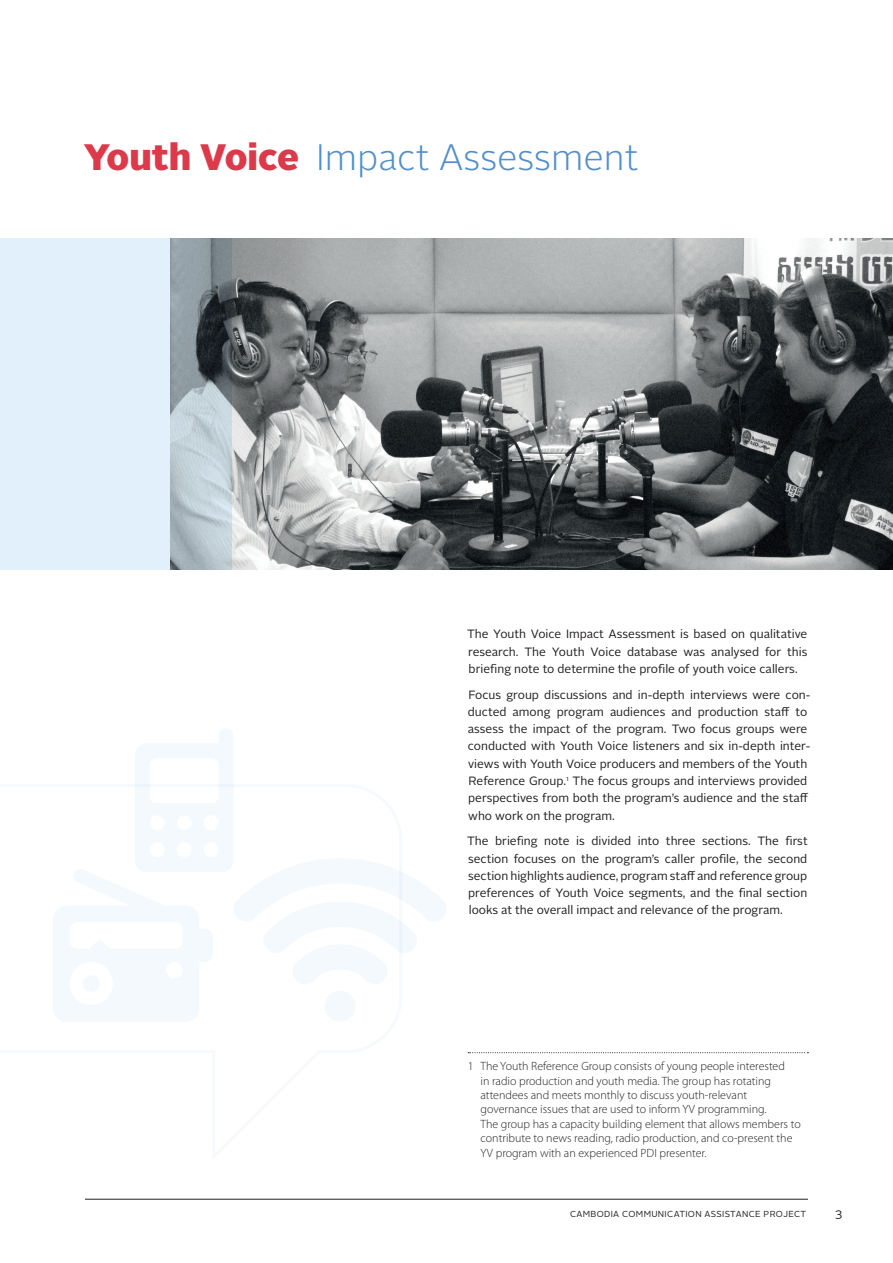
<style>
.page{position:relative;width:893px;height:1263px;background:#fff}
.page>*{position:absolute;margin:0;border:0;box-sizing:border-box;transform-origin:0 0}
.t1{font:300 36.75px "Alright Sans";color:#538fca}
.t2{font:12px/17.2px "Alright Sans";color:#231f20;text-align:justify}
.t3{font:300 12px/14.4px "Myriad Pro";color:#231f20}
.t4{font:8.7px "Alright Sans";letter-spacing:.04em;color:#231f20}
.s1{font-weight:900;color:#dc3a4a}
</style>
<div class="page">
<hr style="left:85px;top:1199px;width:723px;height:1px;background:#231f20">
<svg style="left:468px;top:1052px;width:340px;height:1px"></svg>
<img style="left:231px;top:238px;width:662px;height:332px">
<svg style="left:54px;top:729px;width:392px;height:292px"></svg>
<svg style="left:0;top:238px;width:231px;height:332px;background:#cddce5"></svg>
<h1 class="t1" style="left:84px;top:132px;width:556px"><span class="s1">Youth Voice</span> Impact Assessment</h1>
<p class="t2" style="left:467px;top:626px;width:342px">The Youth Voice Impact Assessment is based on qualitative research. The Youth Voice database was analysed for this briefing note to determine the profile of youth voice callers.</p>
<p class="t2" style="left:468px;top:686px;width:344px;text-align:left">Focus group discussions and in-depth interviews were con&shy;ducted among program audiences and production staff to assess the impact of the program. Two focus groups were conducted with Youth Voice listeners and six in-depth inter&shy;views with Youth Voice producers and members of the Youth Reference Group.<sup>1</sup> The focus groups and interviews provided perspectives from both the program’s audience and the staff who work on the program.</p>
<p class="t2" style="left:467px;top:833px;width:342px">The briefing note is divided into three sections. The first section focuses on the program’s caller profile, the second section highlights audience, program staff and reference group preferences of Youth Voice segments, and the final section looks at the overall impact and relevance of the program.</p>
<p class="t3" style="left:480px;top:1059px;width:322px;text-indent:-13px">1 The Youth Reference Group consists of young people interested<br>in radio production and youth media. The group has rotating attendees and meets monthly to discuss youth-relevant governance issues that are used to inform YV programming.<br>The group has a capacity building element that allows members to contribute to news reading, radio production, and co-present the YV program with an experienced PDI presenter.</p>
<p class="t4" style="left:570px;top:1208px;width:238px">CAMBODIA COMMUNICATION ASSISTANCE PROJECT</p>
<p class="t2" style="left:835px;top:1204px;width:9px">3</p>
</div>
